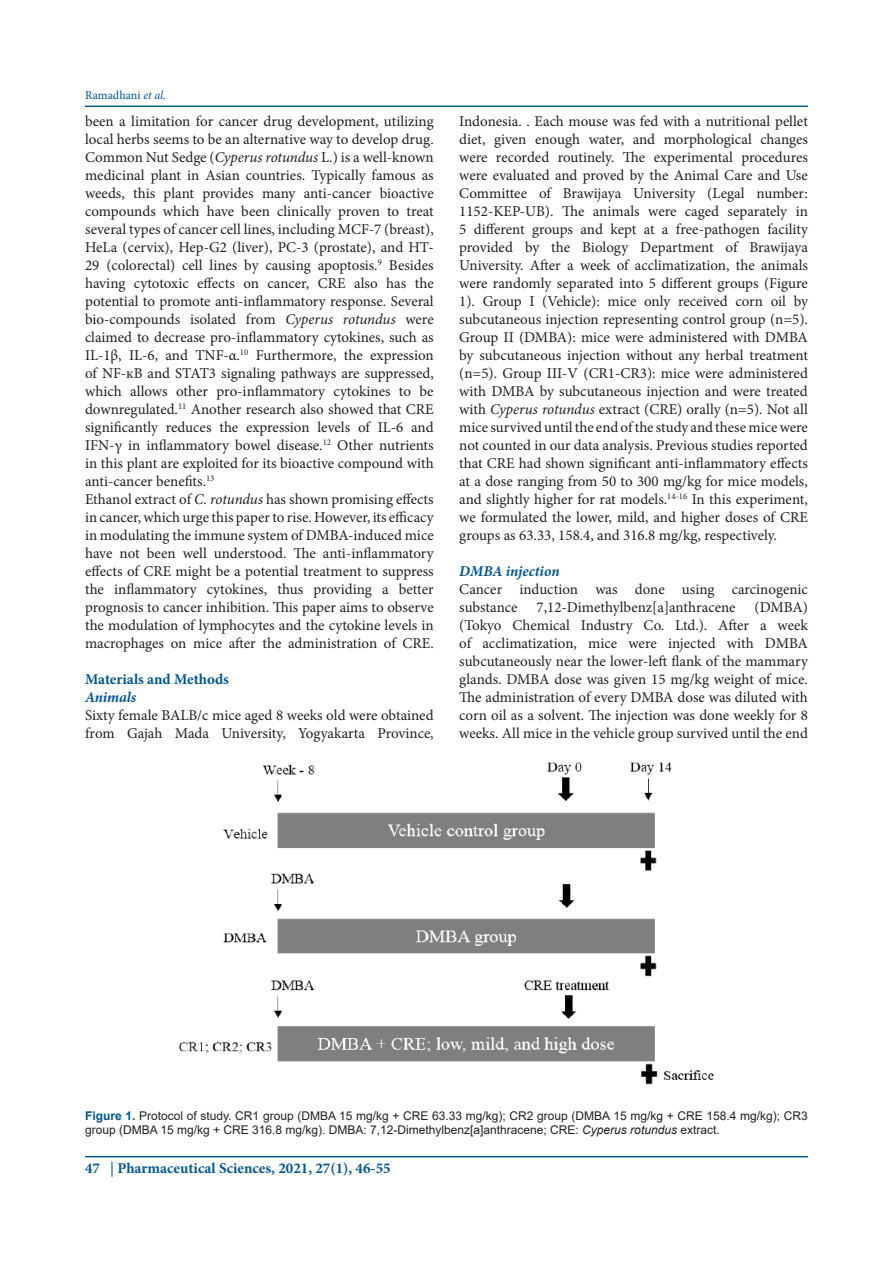
<style>
.page{position:relative;width:893px;height:1263px;background:#fff}
.page>*{position:absolute;margin:0;border:0;box-sizing:border-box;transform-origin:0 0}
.t1{font:15px/18px "Minion Pro";color:#231f20;text-align:justify}
.t2{font:700 15px "Minion Pro";color:#005696}
.t3{font:italic 700 15px "Minion Pro";letter-spacing:-.005em;color:#005696}
.t4{font:12px/14.4px "Arial";color:#231f20}
.t5{font:12px "Minion Pro";color:#005696}
.s1{font-style:italic}
.s2{font-weight:700;color:#005696}
.s3{color:#221e1f}
.s4{font-style:italic;color:#221e1f}
.s5{font-weight:500}
</style>
<div class="page">
<hr style="left:85px;top:106px;width:723px;height:1px;background:#005696">
<hr style="left:85px;top:1156px;width:723px;height:1px;background:#005696">
<img style="left:179px;top:762px;width:535px;height:323px">
<p class="t5" style="left:85px;top:87px;width:83px">Ramadhani <span class="s1">et al.</span></p>
<p class="t1" style="left:85px;top:112px;width:350px">been a limitation for cancer drug development, utilizing local herbs seems to be an alternative way to develop drug.</p>
<p class="t1" style="left:85px;top:148px;width:350px">Common Nut Sedge (<span class="s1">Cyperus rotundus</span> L.) is a well-known medicinal plant in Asian countries. Typically famous as weeds, this plant provides many anti-cancer bioactive compounds which have been clinically proven to treat several types of cancer cell lines, including MCF-7 (breast), HeLa (cervix), Hep-G2 (liver), PC-3 (prostate), and HT-29 (colorectal) cell lines by causing apoptosis.<sup>9</sup> Besides having cytotoxic effects on cancer, CRE also has the potential to promote anti-inflammatory response. Several bio-compounds isolated from <span class="s1">Cyperus rotundus</span> were claimed to decrease pro-inflammatory cytokines, such as IL-1β, IL-6, and TNF-α.<sup>10</sup> Furthermore, the expression of NF-кB and STAT3 signaling pathways are suppressed, which allows other pro-inflammatory cytokines to be downregulated.<sup>11</sup> Another research also showed that CRE significantly reduces the expression levels of IL-6 and IFN-γ in inflammatory bowel disease.<sup>12</sup> Other nutrients in this plant are exploited for its bioactive compound with anti-cancer benefits.<sup>13</sup></p>
<p class="t1" style="left:85px;top:490px;width:350px">Ethanol extract of <span class="s1">C. rotundus</span> has shown promising effects in cancer, which urge this paper to rise. However, its efficacy in modulating the immune system of DMBA-induced mice have not been well understood. The anti-inflammatory effects of CRE might be a potential treatment to suppress the inflammatory cytokines, thus providing a better prognosis to cancer inhibition. This paper aims to observe the modulation of lymphocytes and the cytokine levels in macrophages on mice after the administration of CRE.</p>
<p class="t2" style="left:85px;top:668px;width:145px">Materials and Methods</p>
<p class="t3" style="left:85px;top:686px;width:53px">Animals</p>
<p class="t1" style="left:85px;top:706px;width:350px">Sixty female BALB/c mice aged 8 weeks old were obtained from Gajah Mada University, Yogyakarta Province,</p>
<p class="t1" style="left:459px;top:112px;width:350px">Indonesia. . Each mouse was fed with a nutritional pellet diet, given enough water, and morphological changes were recorded routinely. The experimental procedures were evaluated and proved by the Animal Care and Use Committee of Brawijaya University (Legal number:<br>1152-KEP-UB). The animals were caged separately in 5 different groups and kept at a free-pathogen facility provided by the Biology Department of Brawijaya University. After a week of acclimatization, the animals were randomly separated into 5 different groups (Figure 1). Group I (Vehicle): mice only received corn oil by subcutaneous injection representing control group (n=5).<br>Group II (DMBA): mice were administered with DMBA by subcutaneous injection without any herbal treatment (n=5). Group III-V (CR1-CR3): mice were administered with DMBA by subcutaneous injection and were treated with <span class="s1">Cyperus rotundus</span> extract (CRE) orally (n=5). Not all mice survived until the end of the study and these mice were not counted in our data analysis. Previous studies reported that CRE had shown significant anti-inflammatory effects at a dose ranging from 50 to 300 mg/kg for mice models, and slightly higher for rat models.<sup>14-16</sup> In this experiment, we formulated the lower, mild, and higher doses of CRE groups as 63.33, 158.4, and 316.8 mg/kg, respectively.</p>
<p class="t3" style="left:459px;top:560px;width:102px">DMBA injection</p>
<p class="t1" style="left:459px;top:580px;width:350px">Cancer induction was done using carcinogenic substance</p>
<p class="t1" style="left:537px;top:598px;width:201px">7,12-Dimethylbenz[a]anthracene</p>
<p class="t1" style="left:459px;top:598px;width:350px;text-indent:295px">(DMBA) (Tokyo Chemical Industry Co. Ltd.). After a week of acclimatization, mice were injected with DMBA subcutaneously near the lower-left flank of the mammary glands. DMBA dose was given 15 mg/kg weight of mice.<br>The administration of every DMBA dose was diluted with corn oil as a solvent. The injection was done weekly for 8 weeks. All mice in the vehicle group survived until the end</p>
<p class="t4" style="left:85px;top:1108px;width:724px"><span class="s2">Figure 1.</span> Protocol of study. CR1 group (DMBA 15 mg/kg + CRE 63.33 mg/kg); CR2 group (DMBA 15 mg/kg + CRE 158.4 mg/kg); CR3 group (DMBA 15 mg/kg + CRE 316.8 mg/kg). <span class="s3">DMBA: 7,12-Dimethylbenz[a]anthracene; CRE:</span> <span class="s4">Cyperus rotundus</span> <span class="s3">extract.</span></p>
<p class="t2" style="left:85px;top:1158px;width:307px">47 <span class="s5">|</span> Pharmaceutical Sciences, 2021, 27(1), 46-55</p>
</div>
